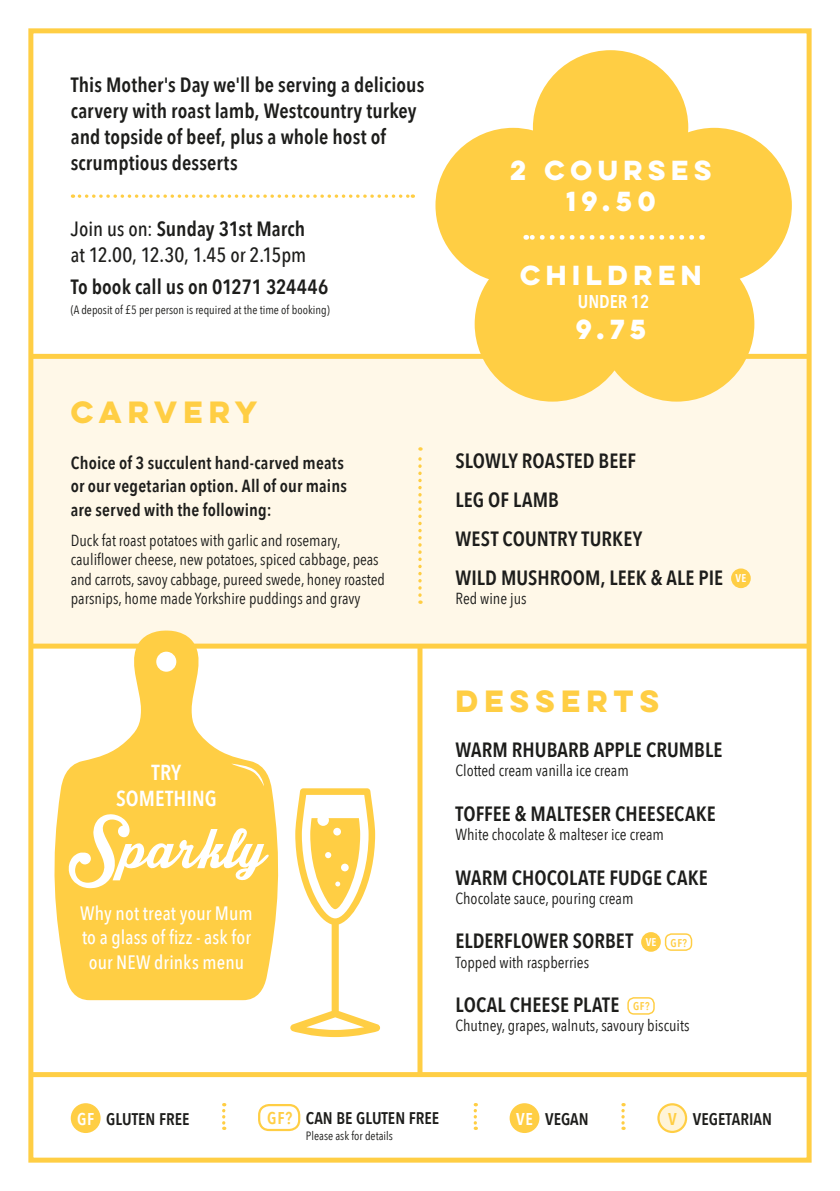
<style>
.page{position:relative;width:840px;height:1191px;background:#fff}
.page>*{position:absolute;margin:0;border:0;box-sizing:border-box;transform-origin:0 0}
.t1{font:92px "Intrique Script Personal Use";color:#fff}
.t2{font:700 27.6px "Lulo Clean One";color:#ffce44}
.t3{font:700 24.6px/31.4px "Lulo Clean One";color:#fff;text-align:center}
.t4{font:600 21.8px/26px "Avenir Next Condensed";color:#fff;text-align:center}
.t5{font:600 20.6px/26px "Avenir Next Condensed";letter-spacing:.005em;color:#1d1d1b}
.t6{font:500 20.6px/26px "Avenir Next Condensed";color:#1d1d1b}
.t7{font:500 19.4px/24.2px "Avenir Next Condensed";letter-spacing:.005em;color:#fff;text-align:center}
.t8{font:600 18.6px "Avenir Next Condensed";color:#fff}
.t9{font:600 17.6px/23.6px "Avenir Next Condensed";letter-spacing:.01em;color:#1d1d1b}
.t10{font:600 16.8px "Avenir Next Condensed";color:#1d1d1b}
.t11{font:16px/19.2px "Avenir Next Condensed";color:#1d1d1b}
.t12{font:12px "Avenir Next Condensed";color:#1d1d1b}
.t13{font:600 11.2px "Avenir Next Condensed";color:#ffce44}
.s1{font-weight:600}
.s2{font-size:11.2px;color:#fff}
.s3{font-size:11.2px;color:#ffce44}
.s4{font-size:17px;color:#fff}
.s5{font-size:17px;color:#ffce44}
</style>
<div class="page">
<div style="left:31px;top:356px;width:777px;height:290px;background:#fff8e8"></div>
<div style="left:28px;top:28px;width:783px;height:1134px;border:5px solid #ffce44"></div>
<div style="left:510px;top:1104px;width:28px;height:27px;background:#ffce44;border-radius:50%"></div>
<div style="left:509px;top:1103px;width:30px;height:30px;border:2px solid #ffce44;border-radius:50%"></div>
<div style="left:72px;top:1104px;width:27px;height:27px;background:#ffce44;border-radius:50%"></div>
<div style="left:71px;top:1103px;width:30px;height:30px;border:2px solid #ffce44;border-radius:50%"></div>
<svg style="left:222px;top:1103px;width:3px;height:27px"></svg>
<svg style="left:621px;top:1103px;width:3px;height:27px"></svg>
<div style="left:658px;top:1104px;width:27px;height:27px;background:#fff4d8;border-radius:50%"></div>
<div style="left:657px;top:1103px;width:29px;height:30px;border:2px solid #ffce44;border-radius:50%"></div>
<svg style="left:473px;top:1103px;width:3px;height:27px"></svg>
<div style="left:258px;top:1104px;width:42px;height:27px;border:2px solid #ffce44;border-radius:10px"></div>
<div style="left:417px;top:646px;width:5px;height:427px;background:#ffce44"></div>
<div style="left:31px;top:1072px;width:777px;height:5px;background:#ffce44"></div>
<div style="left:31px;top:354px;width:777px;height:5px;background:#ffce44"></div>
<div style="left:31px;top:643px;width:777px;height:5px;background:#ffce44"></div>
<div style="left:641px;top:933px;width:18px;height:18px;background:#ffce44;border-radius:50%"></div>
<div style="left:640px;top:932px;width:20px;height:19px;border:1px solid #ffce44;border-radius:50%"></div>
<div style="left:664px;top:933px;width:27px;height:18px;border:1px solid #ffce44;border-radius:6px"></div>
<div style="left:627px;top:997px;width:27px;height:17px;border:1px solid #ffce44;border-radius:6px"></div>
<svg style="left:435px;top:50px;width:356px;height:351px;fill:#ffce44"></svg>
<div style="left:500px;top:158px;width:226px;height:53px;background:#ffce44"></div>
<svg style="left:525px;top:235px;width:166px;height:5px"></svg>
<svg style="left:50px;top:630px;width:232px;height:370px;fill:#ffce44"></svg>
<svg style="left:231px;top:763px;width:33px;height:23px"></svg>
<svg style="left:290px;top:788px;width:90px;height:249px"></svg>
<div style="left:731px;top:569px;width:18px;height:18px;background:#ffce44;border-radius:50%"></div>
<div style="left:730px;top:568px;width:20px;height:20px;border:1px solid #ffce44;border-radius:50%"></div>
<svg style="left:418px;top:447px;width:3px;height:157px"></svg>
<svg style="left:79px;top:194px;width:334px;height:4px"></svg>
<p class="t5" style="left:71px;top:71px;width:355px">This Mother's Day we'll be serving a delicious carvery with roast lamb, Westcountry turkey and topside of beef, plus a whole host of scrumptious desserts</p>
<p class="t6" style="left:71px;top:216px;width:237px">Join us on: <span class="s1">Sunday 31st March </span>at 12.00, 12.30, 1.45 or 2.15pm</p>
<p class="t5" style="left:71px;top:273px;width:259px">To book call us on 01271 324446</p>
<p class="t12" style="left:71px;top:300px;width:260px">(A deposit of £5 per person is required at the time of booking)</p>
<h2 class="t2" style="left:71px;top:390px;width:194px">CARVERY</h2>
<p class="t9" style="left:71px;top:450px;width:277px">Choice of 3 succulent hand-carved meats or our vegetarian option. All of our mains are served with the following:</p>
<p class="t11" style="left:71px;top:530px;width:315px">Duck fat roast potatoes with garlic and rosemary, cauliflower cheese, new potatoes, spiced cabbage, peas and carrots, savoy cabbage, pureed swede, honey roasted parsnips, home made Yorkshire puddings and gravy</p>
<h3 class="t3" style="left:510px;top:154px;width:208px">2 COURSES<br>19.50</h3>
<h3 class="t3" style="left:519px;top:259px;width:189px">CHILDREN</h3>
<p class="t8" style="left:577px;top:285px;width:73px">UNDER 12</p>
<h3 class="t3" style="left:575px;top:313px;width:77px">9.75</h3>
<p class="t5" style="left:455px;top:440px;width:292px;line-height:39px">SLOWLY ROASTED BEEF<br>LEG OF LAMB<br>WEST COUNTRY TURKEY<br>WILD MUSHROOM, LEEK &amp; ALE PIE <span class="s2">VE</span></p>
<p class="t11" style="left:455px;top:588px;width:73px">Red wine jus</p>
<h3 class="t4" style="left:116px;top:759px;width:102px">TRY<br>SOMETHING</h3>
<h1 class="t1" style="left:65px;top:798px;width:201px">Sparkly</h1>
<p class="t7" style="left:80px;top:901px;width:174px">Why not treat your Mum to a glass of fizz - ask for our NEW drinks menu</p>
<h2 class="t2" style="left:455px;top:680px;width:211px">DESSERTS</h2>
<p class="t5" style="left:455px;top:736px;width:268px">WARM RHUBARB APPLE CRUMBLE</p>
<p class="t11" style="left:455px;top:760px;width:175px">Clotted cream vanilla ice cream</p>
<p class="t5" style="left:455px;top:800px;width:262px">TOFFEE &amp; MALTESER CHEESECAKE</p>
<p class="t11" style="left:455px;top:824px;width:210px">White chocolate &amp; malteser ice cream</p>
<p class="t5" style="left:455px;top:863px;width:254px">WARM CHOCOLATE FUDGE CAKE</p>
<p class="t11" style="left:455px;top:887px;width:179px">Chocolate sauce, pouring cream</p>
<p class="t5" style="left:455px;top:927px;width:202px">ELDERFLOWER SORBET <span class="s2">VE</span></p>
<p class="t13" style="left:670px;top:933px;width:18px">GF?</p>
<p class="t11" style="left:455px;top:951px;width:135px">Topped with raspberries</p>
<p class="t5" style="left:455px;top:991px;width:195px">LOCAL CHEESE PLATE <span class="s3">GF?</span></p>
<p class="t11" style="left:455px;top:1015px;width:235px">Chutney, grapes, walnuts, savoury biscuits</p>
<p class="t10" style="left:77px;top:1105px;width:114px"><span class="s4">GF</span> GLUTEN FREE</p>
<p class="t10" style="left:267px;top:1103px;width:173px"><span class="s5">GF?</span> CAN BE GLUTEN FREE</p>
<p class="t10" style="left:516px;top:1105px;width:74px"><span class="s4">VE</span> VEGAN</p>
<p class="t10" style="left:667px;top:1105px;width:105px"><span class="s5">V</span> VEGETARIAN</p>
<p class="t12" style="left:306px;top:1126px;width:88px">Please ask for details</p>
</div>
